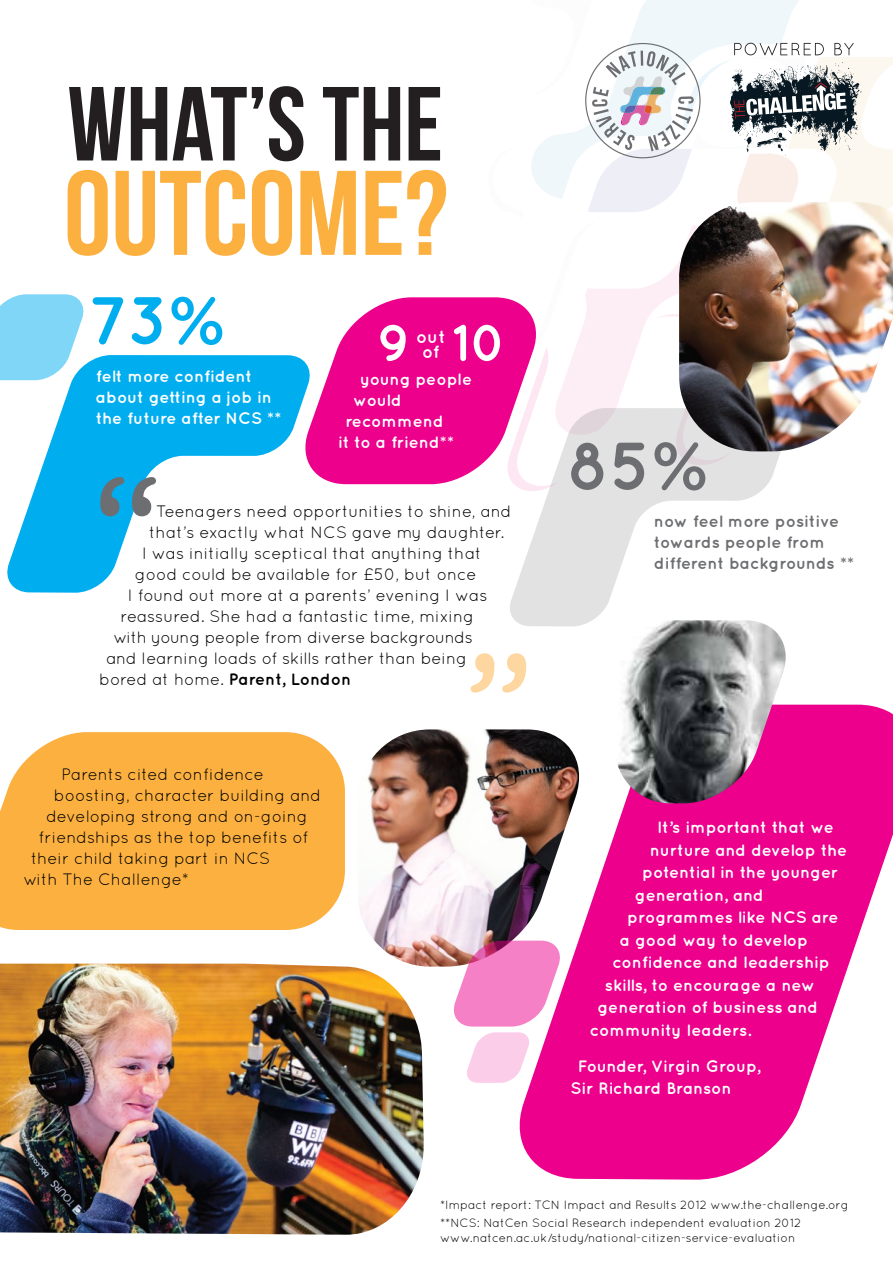
<style>
.page{position:relative;width:893px;height:1263px;background:#fff}
.page>*{position:absolute;margin:0;border:0;box-sizing:border-box;transform-origin:0 0}
.t1{font:700 136.95px "Quicksand";color:#6d6e71}
.t2{font:700 136.95px "Quicksand";color:#fbb040}
.t3{font:120px "Bebas Neue";color:#fbb040}
.t4{font:105px "Bebas Neue";color:#231f20}
.t5{font:700 67.5px "Quicksand";color:#6d6e71}
.t6{font:700 67.5px "Quicksand";color:#00aeef}
.t7{font:700 51.9px "Quicksand";color:#fff}
.t8{font:700 17.7px/15.1px "Quicksand";color:#fff;text-align:center}
.t9{font:16.5px "Quicksand";color:#000}
.t10{font:700 16.5px/21px "Quicksand";color:#fff}
.t11{font:700 16.5px/21px "Quicksand";color:#6d6e71}
.t12{font:700 16.5px "Quicksand";color:#000}
.t13{font:12px/18px "Quicksand";color:#000}
.s1{font-weight:400}
</style>
<div class="page">
<svg style="left:510px;top:491px;width:251px;height:135px"></svg>
<svg style="left:314px;top:297px;width:174px;height:187px;fill:#ec008c"></svg>
<img style="left:359px;top:729px;width:151px;height:237px">
<svg style="left:454px;top:940px;width:56px;height:86px"></svg>
<svg style="left:467px;top:1032px;width:43px;height:51px"></svg>
<div style="left:0;top:732px;width:345px;height:198px;background:#fbb040"></div>
<svg style="left:510px;top:705px;width:383px;height:475px;fill:#ec008c"></svg>
<img style="left:615px;top:620px;width:172px;height:183px">
<svg style="left:3px;top:355px;width:311px;height:238px;fill:#00aeef"></svg>
<svg style="left:0;top:294px;width:83px;height:86px"></svg>
<img style="left:0;top:964px;width:424px;height:271px">
<img style="left:488px;top:0;width:405px;height:491px">
<h3 class="t4" style="left:67px;top:67px;width:377px">WHAT’S THE</h3>
<h2 class="t3" style="left:64px;top:148px;width:386px">OUTCOME?</h2>
<h3 class="t6" style="left:88px;top:280px;width:137px">73%</h3>
<p class="t10" style="left:96px;top:365px;width:187px">felt more confident about getting a job in the future after NCS **</p>
<h3 class="t7" style="left:377px;top:312px;width:35px">9</h3>
<p class="t8" style="left:416px;top:329px;width:31px">out of</p>
<h3 class="t7" style="left:452px;top:312px;width:57px">10</h3>
<p class="t10" style="left:361px;top:368px;width:113px">young people</p>
<p class="t10" style="left:353px;top:389px;width:50px">would</p>
<p class="t10" style="left:346px;top:410px;width:100px">recommend</p>
<p class="t10" style="left:338px;top:431px;width:117px">it to a friend**</p>
<h1 class="t1" style="left:92px;top:443px;width:73px">“</h1>
<p class="t9" style="left:156px;top:501px;width:357px">Teenagers need opportunities to shine, and</p>
<p class="t9" style="left:149px;top:522px;width:357px">that’s exactly what NCS gave my daughter.</p>
<p class="t9" style="left:142px;top:543px;width:341px">I was initially sceptical that anything that</p>
<p class="t9" style="left:135px;top:564px;width:343px">good could be available for £50, but once</p>
<p class="t9" style="left:128px;top:585px;width:361px">I found out more at a parents’ evening I was</p>
<p class="t9" style="left:121px;top:606px;width:355px">reassured. She had a fantastic time, mixing</p>
<p class="t9" style="left:113px;top:627px;width:361px">with young people from diverse backgrounds</p>
<p class="t9" style="left:106px;top:648px;width:362px">and learning loads of skills rather than being</p>
<p class="t12" style="left:99px;top:669px;width:253px"><span class="s1">bored at home.</span> Parent, London</p>
<h1 class="t2" style="left:462px;top:620px;width:73px">”</h1>
<p class="t9" style="left:61px;top:764px;width:204px">Parents cited confidence</p>
<p class="t9" style="left:54px;top:785px;width:269px">boosting, character building and</p>
<p class="t9" style="left:46px;top:806px;width:263px">developing strong and on-going</p>
<p class="t9" style="left:39px;top:827px;width:271px">friendships as the top benefits of</p>
<p class="t9" style="left:31px;top:848px;width:241px">their child taking part in NCS</p>
<p class="t9" style="left:23px;top:869px;width:167px">with The Challenge*</p>
<h3 class="t5" style="left:567px;top:426px;width:140px">85%</h3>
<p class="t11" style="left:654px;top:510px;width:201px">now feel more positive towards people from different backgrounds **</p>
<p class="t10" style="left:657px;top:816px;width:178px">It’s important that we</p>
<p class="t10" style="left:650px;top:839px;width:199px">nurture and develop the</p>
<p class="t10" style="left:642px;top:861px;width:197px">potential in the younger</p>
<p class="t10" style="left:635px;top:884px;width:130px">generation, and</p>
<p class="t10" style="left:627px;top:907px;width:213px">programmes like NCS are</p>
<p class="t10" style="left:620px;top:929px;width:190px">a good way to develop</p>
<p class="t10" style="left:612px;top:952px;width:219px">confidence and leadership</p>
<p class="t10" style="left:605px;top:974px;width:212px">skills, to encourage a new</p>
<p class="t10" style="left:597px;top:997px;width:222px">generation of business and</p>
<p class="t10" style="left:590px;top:1019px;width:163px">community leaders.</p>
<p class="t10" style="left:570px;top:1054px;width:192px;line-height:22.5px;text-indent:7px">Founder, Virgin Group,<br>Sir Richard Branson</p>
<p class="t13" style="left:440px;top:1196px;width:410px">*Impact report: TCN Impact and Results 2012 www.the-challenge.org **NCS: NatCen Social Research independent evaluation 2012</p>
<p class="t13" style="left:440px;top:1229px;width:357px">www.natcen.ac.uk/study/national-citizen-service-evaluation</p>
</div>
